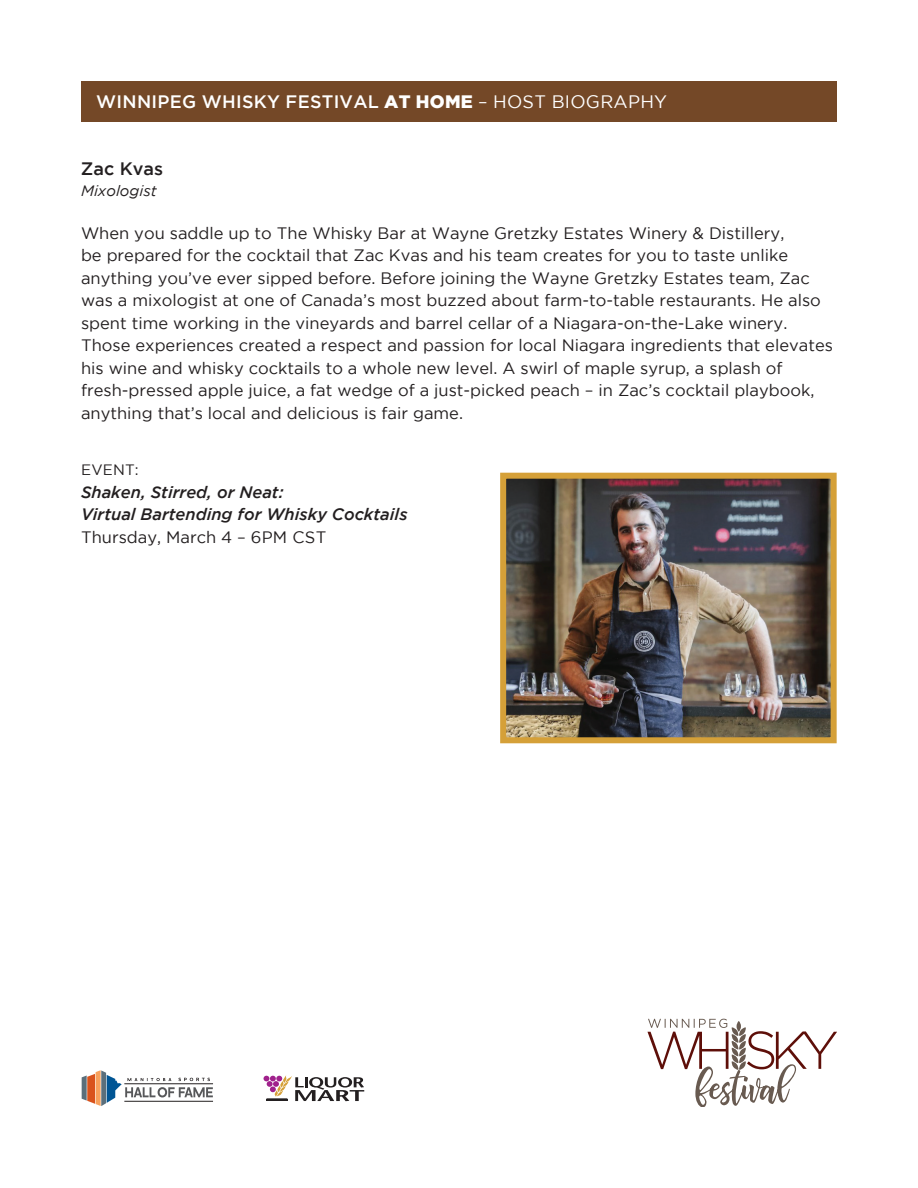
<style>
.page{position:relative;width:918px;height:1188px;background:#fff}
.page>*{position:absolute;margin:0;border:0;box-sizing:border-box;transform-origin:0 0}
.t1{font:500 18px "Gotham";letter-spacing:.015em;color:#fff}
.t2{font:500 18px "Gotham";color:#231f20}
.t3{font:16.5px/22.5px "Gotham";color:#231f20}
.t4{font:italic 500 16.5px/22.5px "Gotham";color:#231f20}
.t5{font:italic 15px "Gotham";color:#231f20}
.t6{font:15px "Gotham";letter-spacing:.015em;color:#231f20}
.s1{font-weight:900}
.s2{font-weight:400}
</style>
<div class="page">
<svg style="left:647px;top:1019px;width:190px;height:88px"></svg>
<div style="left:81px;top:81px;width:756px;height:41px;background:#744827"></div>
<svg style="left:264px;top:1075px;width:100px;height:26px"></svg>
<svg style="left:81px;top:1070px;width:132px;height:36px"></svg>
<hr style="left:124px;top:1084px;width:89px;height:1px;background:#231f20">
<hr style="left:124px;top:1101px;width:89px;height:1px;background:#231f20">
<img style="left:507px;top:480px;width:323px;height:256px">
<div style="left:500px;top:473px;width:337px;height:270px;border:6px solid #d5a038"></div>
<p class="t1" style="left:96px;top:92px;width:572px">WINNIPEG WHISKY FESTIVAL <span class="s1">AT HOME</span> <span class="s2">– HOST BIOGRAPHY</span></p>
<p class="t2" style="left:81px;top:159px;width:84px">Zac Kvas</p>
<p class="t5" style="left:81px;top:183px;width:77px">Mixologist</p>
<p class="t3" style="left:81px;top:222px;width:754px">When you saddle up to The Whisky Bar at Wayne Gretzky Estates Winery &amp; Distillery,<br>be prepared for the cocktail that Zac Kvas and his team creates for you to taste unlike anything you’ve ever sipped before. Before joining the Wayne Gretzky Estates team, Zac was a mixologist at one of Canada’s most buzzed about farm-to-table restaurants. He also spent time working in the vineyards and barrel cellar of a Niagara-on-the-Lake winery.<br>Those experiences created a respect and passion for local Niagara ingredients that elevates his wine and whisky cocktails to a whole new level. A swirl of maple syrup, a splash of fresh-pressed apple juice, a fat wedge of a just-picked peach – in Zac’s cocktail playbook, anything that’s local and delicious is fair game.</p>
<p class="t6" style="left:81px;top:462px;width:59px">EVENT:</p>
<p class="t4" style="left:81px;top:480px;width:328px">Shaken, Stirred, or Neat:<br>Virtual Bartending for Whisky Cocktails</p>
<p class="t3" style="left:81px;top:525px;width:247px">Thursday, March 4 – 6PM CST</p>
</div>
